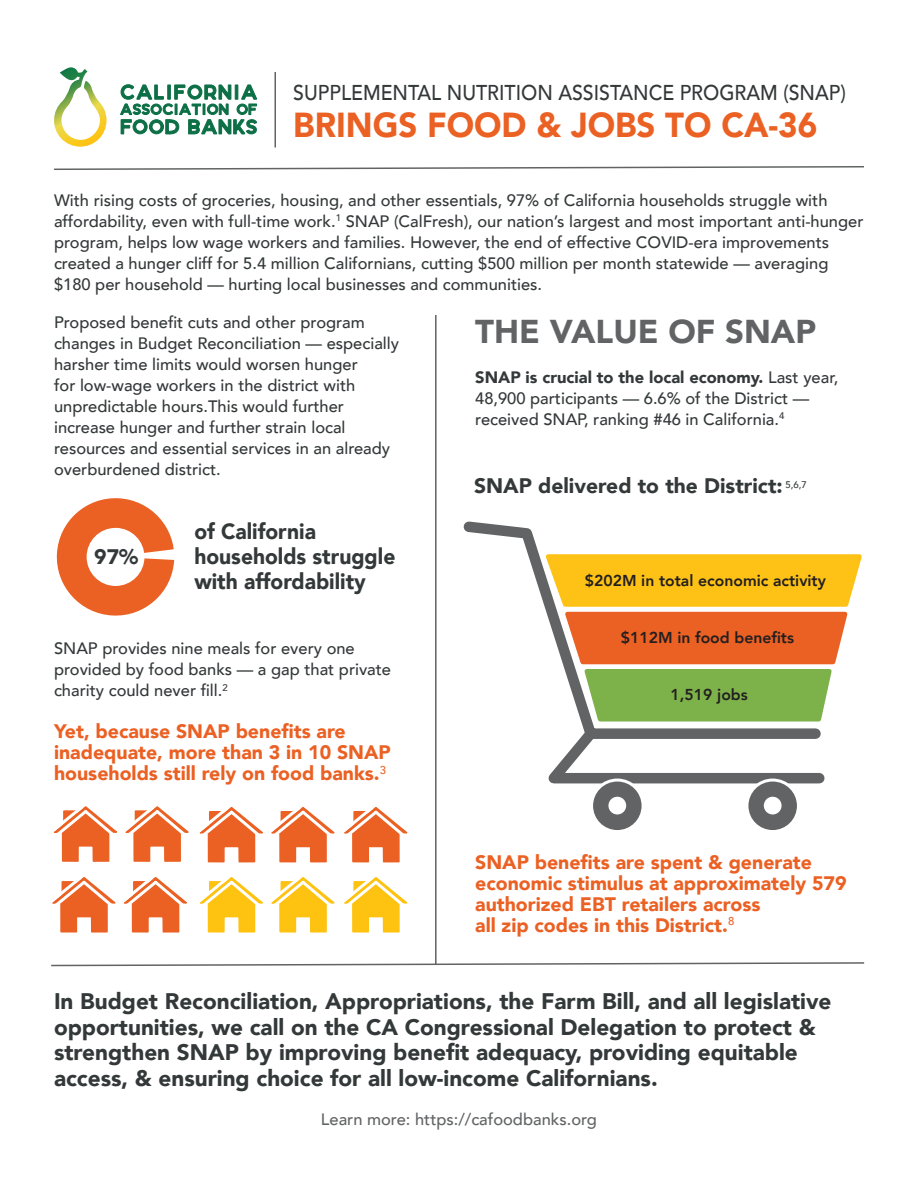
<style>
.page{position:relative;width:918px;height:1188px;background:#fff}
.page>*{position:absolute;margin:0;border:0;box-sizing:border-box;transform-origin:0 0}
.t1{font:900 34.65px "Avenir";color:#eb6023;scale:.95 1}
.t2{font:900 33px "Avenir";color:#616364}
.t3{font:900 22.5px/25.5px "Avenir";color:#333839}
.t4{font:900 22.05px/25.2px "Avenir";color:#333839;scale:.95 1}
.t5{font:500 21.45px "Avenir";color:#333839;scale:.91 1}
.t6{font:900 21px "Avenir";color:#333839}
.t7{font:900 19.5px/21px "Avenir";color:#eb6023}
.t8{font:500 16.5px/21px "Avenir";color:#333839}
.t9{font:500 16.5px "Avenir";color:#616364}
.t10{font:800 15.75px "Avenir";color:#231f20}
.s1{font-weight:900}
</style>
<div class="page">
<hr style="left:435px;top:315px;width:2px;height:650px;background:#616364">
<svg style="left:120px;top:84px;width:137px;height:50px"></svg>
<svg style="left:54px;top:67px;width:53px;height:80px"></svg>
<svg style="left:51px;top:961px;width:814px;height:6px"></svg>
<svg style="left:463px;top:521px;width:75px;height:43px"></svg>
<svg style="left:531px;top:551px;width:331px;height:233px"></svg>
<div style="left:747px;top:780px;width:51px;height:51px;border:16px solid #616364;border-radius:50%"></div>
<div style="left:745px;top:779px;width:55px;height:54px;border:3px solid #fff;border-radius:50%"></div>
<div style="left:592px;top:780px;width:51px;height:51px;border:16px solid #616364;border-radius:50%"></div>
<div style="left:590px;top:779px;width:55px;height:54px;border:3px solid #fff;border-radius:50%"></div>
<svg style="left:53px;top:806px;width:355px;height:57px"></svg>
<svg style="left:54px;top:166px;width:810px;height:4px"></svg>
<hr style="left:274px;top:72px;width:2px;height:76px;background:#616364">
<svg style="left:56px;top:498px;width:119px;height:118px"></svg>
<svg style="left:52px;top:877px;width:356px;height:56px"></svg>
<h3 class="t5" style="left:293px;top:74px;width:609px">SUPPLEMENTAL NUTRITION ASSISTANCE PROGRAM (SNAP)</h3>
<h1 class="t1" style="left:293px;top:95px;width:553px">BRINGS FOOD &amp; JOBS TO CA-36</h1>
<p class="t8" style="left:54px;top:189px;width:811px">With rising costs of groceries, housing, and other essentials, 97% of California households struggle with affordability, even with full-time work.<sup>1</sup> SNAP (CalFresh), our nation’s largest and most important anti-hunger program, helps low wage workers and families. However, the end of effective COVID-era improvements created a hunger cliff for 5.4 million Californians, cutting $500 million per month statewide — averaging $180 per household — hurting local businesses and communities.</p>
<p class="t8" style="left:54px;top:311px;width:347px">Proposed benefit cuts and other program changes in Budget Reconciliation — especially harsher time limits would worsen hunger<br>for low-wage workers in the district with unpredictable hours.This would further increase hunger and further strain local resources and essential services in an already overburdened district.</p>
<p class="t6" style="left:94px;top:538px;width:45px">97%</p>
<h3 class="t4" style="left:194px;top:518px;width:213px">of California households struggle with affordability</h3>
<p class="t8" style="left:54px;top:637px;width:339px">SNAP provides nine meals for every one provided by food banks — a gap that private charity could never fill.<sup>2</sup></p>
<p class="t7" style="left:54px;top:721px;width:338px">Yet, because SNAP benefits are inadequate, more than 3 in 10 SNAP households still rely on food banks.<sup>3</sup></p>
<h2 class="t2" style="left:475px;top:303px;width:343px">THE VALUE OF SNAP</h2>
<p class="t8" style="left:475px;top:366px;width:365px"><span class="s1">SNAP is crucial to the local economy.</span> Last year,<br>48,900 participants — 6.6% of the District — received SNAP, ranking #46 in California.<sup>4</sup></p>
<p class="t6" style="left:474px;top:468px;width:334px">SNAP delivered to the District: <sup>5,6,7</sup></p>
<p class="t10" style="left:585px;top:568px;width:243px">$202M in total economic activity</p>
<p class="t10" style="left:621px;top:625px;width:175px">$112M in food benefits</p>
<p class="t10" style="left:671px;top:682px;width:79px">1,519 jobs</p>
<p class="t7" style="left:475px;top:851px;width:373px">SNAP benefits are spent &amp; generate economic stimulus at approximately 579 authorized EBT retailers across<br>all zip codes in this District.<sup>8</sup></p>
<p class="t3" style="left:54px;top:988px;width:779px">In Budget Reconciliation, Appropriations, the Farm Bill, and all legislative opportunities, we call on the CA Congressional Delegation to protect &amp; strengthen SNAP by improving benefit adequacy, providing equitable access, &amp; ensuring choice for all low-income Californians.</p>
<p class="t9" style="left:321px;top:1105px;width:278px">Learn more: https://cafoodbanks.org</p>
</div>
